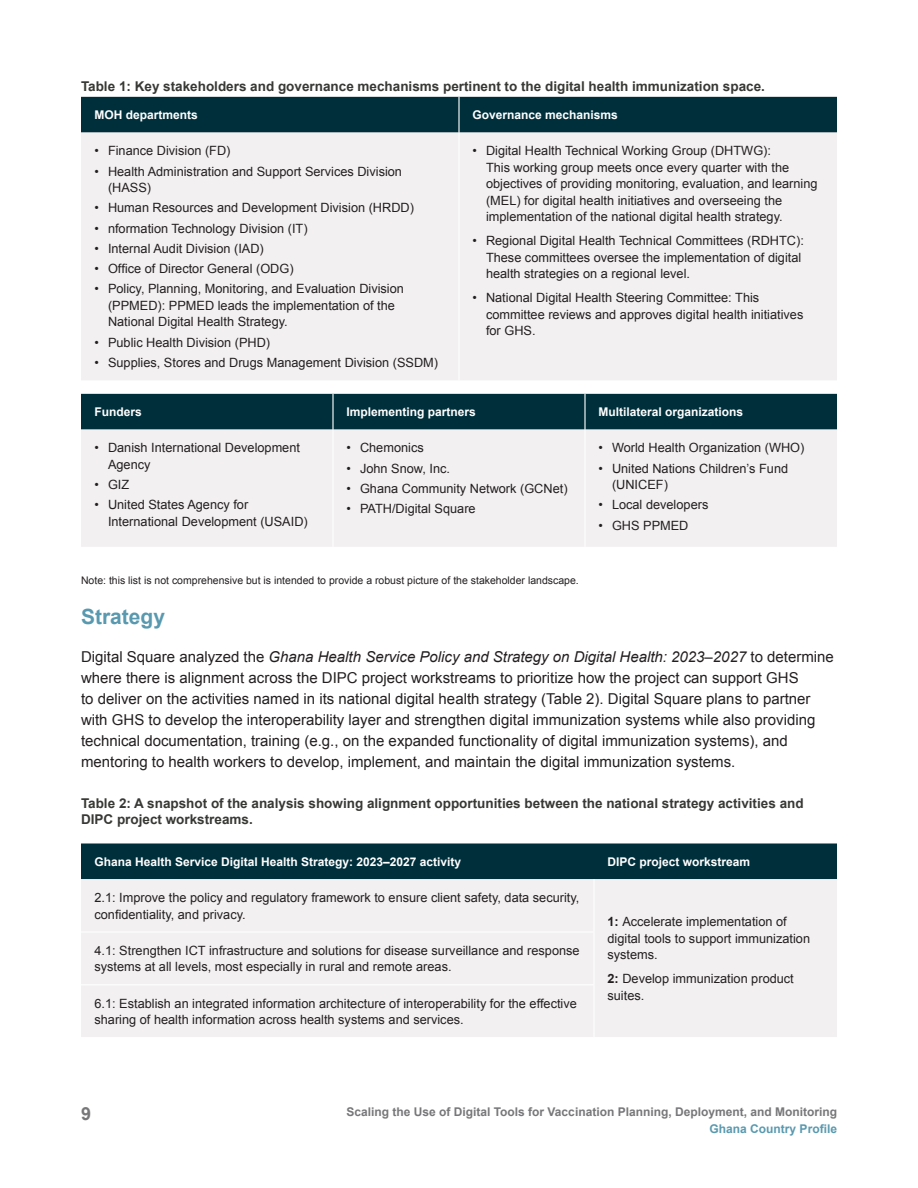
<style>
.page{position:relative;width:918px;height:1188px;background:#fff}
.page>*{position:absolute;margin:0;border:0;box-sizing:border-box;transform-origin:0 0}
.t1{font:700 21px "Arial";color:#5999af}
.t2{font:700 18px "Arial";color:#77777a}
.Text__body{font:15px/21px "Arial";color:#231f20}
.Figure_caption{font:700 13.5px/15.8px "Arial";color:#383935}
.Table_text{font:12.75px/16.5px "Arial";color:#231f20}
.Table_heading_rev{font:700 12px "Arial";color:#fff}
.t3{font:700 12px "Arial";color:#77777a}
.t4{font:700 12px "Arial";color:#5999af}
.Table_note{font:10.5px "Arial";color:#231f20}
.s1{font-style:italic}
.s2{font-weight:700}
</style>
<div class="page">
<div style="left:81px;top:97px;width:756px;height:36px;background:#002f3c"></div>
<div style="left:81px;top:133px;width:756px;height:247px;background:#f3f0f1"></div>
<hr style="left:458px;top:97px;width:2px;height:36px;background:#fff">
<hr style="left:458px;top:133px;width:2px;height:247px;background:#fff">
<div style="left:81px;top:394px;width:756px;height:36px;background:#002f3c"></div>
<div style="left:81px;top:430px;width:756px;height:117px;background:#f3f0f1"></div>
<hr style="left:332px;top:394px;width:2px;height:36px;background:#fff">
<hr style="left:584px;top:394px;width:2px;height:36px;background:#fff">
<hr style="left:332px;top:430px;width:2px;height:117px;background:#fff">
<hr style="left:584px;top:430px;width:2px;height:117px;background:#fff">
<div style="left:81px;top:843px;width:756px;height:36px;background:#002f3c"></div>
<div style="left:81px;top:879px;width:756px;height:158px;background:#f3f0f1"></div>
<hr style="left:81px;top:931px;width:514px;height:2px;background:#fff">
<hr style="left:81px;top:984px;width:514px;height:1px;background:#fff">
<hr style="left:593px;top:879px;width:2px;height:52px;background:#fff">
<hr style="left:593px;top:933px;width:2px;height:51px;background:#fff">
<hr style="left:593px;top:985px;width:2px;height:52px;background:#fff">
<p class="Figure_caption" style="left:81px;top:79px;width:685px">Table 1: Key stakeholders and governance mechanisms pertinent to the digital health immunization space.</p>
<p class="Table_heading_rev" style="left:94px;top:107px;width:105px">MOH departments</p>
<p class="Table_heading_rev" style="left:472px;top:107px;width:147px">Governance mechanisms</p>
<p class="Table_text" style="left:94px;top:143px;width:138px">• Finance Division (FD)</p>
<p class="Table_text" style="left:108px;top:163px;width:296px;text-indent:-14px">• Health Administration and Support Services Division (HASS)</p>
<p class="Table_text" style="left:94px;top:200px;width:321px">• Human Resources and Development Division (HRDD)</p>
<p class="Table_text" style="left:94px;top:220px;width:215px">• nformation Technology Division (IT)</p>
<p class="Table_text" style="left:94px;top:240px;width:171px">• Internal Audit Division (IAD)</p>
<p class="Table_text" style="left:94px;top:261px;width:201px">• Office of Director General (ODG)</p>
<p class="Table_text" style="left:108px;top:281px;width:297px;text-indent:-14px">• Policy, Planning, Monitoring, and Evaluation Division (PPMED): PPMED leads the implementation of the<br>National Digital Health Strategy.</p>
<p class="Table_text" style="left:94px;top:334px;width:177px">• Public Health Division (PHD)</p>
<p class="Table_text" style="left:94px;top:354px;width:345px">• Supplies, Stores and Drugs Management Division (SSDM)</p>
<p class="Table_text" style="left:486px;top:143px;width:333px;text-indent:-14px">• Digital Health Technical Working Group (DHTWG):<br>This working group meets once every quarter with the objectives of providing monitoring, evaluation, and learning (MEL) for digital health initiatives and overseeing the implementation of the national digital health strategy.</p>
<p class="Table_text" style="left:486px;top:233px;width:319px;text-indent:-14px">• Regional Digital Health Technical Committees (RDHTC):<br>These committees oversee the implementation of digital health strategies on a regional level.</p>
<p class="Table_text" style="left:486px;top:290px;width:319px;text-indent:-14px">• National Digital Health Steering Committee: This committee reviews and approves digital health initiatives for GHS.</p>
<p class="Table_heading_rev" style="left:94px;top:404px;width:49px">Funders</p>
<p class="Table_heading_rev" style="left:346px;top:404px;width:131px">Implementing partners</p>
<p class="Table_heading_rev" style="left:598px;top:404px;width:146px">Multilateral organizations</p>
<p class="Table_text" style="left:108px;top:440px;width:194px;text-indent:-14px">• Danish International Development<br>Agency</p>
<p class="Table_text" style="left:94px;top:477px;width:36px">• GIZ</p>
<p class="Table_text" style="left:108px;top:497px;width:201px;text-indent:-14px">• United States Agency for<br>International Development (USAID)</p>
<p class="Table_text" style="left:598px;top:440px;width:207px">• World Health Organization (WHO)</p>
<p class="Table_text" style="left:612px;top:460px;width:178px;text-indent:-14px">• United Nations Children’s Fund (UNICEF)</p>
<p class="Table_text" style="left:598px;top:497px;width:111px">• Local developers</p>
<p class="Table_text" style="left:598px;top:517px;width:92px">• GHS PPMED</p>
<p class="Table_text" style="left:346px;top:440px;width:79px">• Chemonics</p>
<p class="Table_text" style="left:346px;top:460px;width:105px">• John Snow, Inc.</p>
<p class="Table_text" style="left:346px;top:480px;width:223px">• Ghana Community Network (GCNet)</p>
<p class="Table_text" style="left:346px;top:501px;width:131px">• PATH/Digital Square</p>
<p class="Table_note" style="left:81px;top:573px;width:499px">Note: this list is not comprehensive but is intended to provide a robust picture of the stakeholder landscape.</p>
<h2 class="t1" style="left:81px;top:603px;width:86px">Strategy</h2>
<p class="Text__body" style="left:81px;top:646px;width:754px">Digital Square analyzed the <span class="s1">Ghana Health Service Policy and Strategy on Digital Health: 2023–2027</span> to determine where there is alignment across the DIPC project workstreams to prioritize how the project can support GHS<br>to deliver on the activities named in its national digital health strategy (Table 2). Digital Square plans to partner with GHS to develop the interoperability layer and strengthen digital immunization systems while also providing technical documentation, training (e.g., on the expanded functionality of digital immunization systems), and mentoring to health workers to develop, implement, and maintain the digital immunization systems.</p>
<p class="Figure_caption" style="left:81px;top:796px;width:724px">Table 2: A snapshot of the analysis showing alignment opportunities between the national strategy activities and<br>DIPC project workstreams.</p>
<p class="Table_heading_rev" style="left:94px;top:854px;width:368px">Ghana Health Service Digital Health Strategy: 2023–2027 activity</p>
<p class="Table_heading_rev" style="left:608px;top:854px;width:144px">DIPC project workstream</p>
<p class="Table_text" style="left:94px;top:889px;width:486px">2.1: Improve the policy and regulatory framework to ensure client safety, data security, confidentiality, and privacy.</p>
<p class="Table_text" style="left:608px;top:914px;width:204px"><span class="s2">1:</span> Accelerate implementation of digital tools to support immunization systems.</p>
<p class="Table_text" style="left:608px;top:971px;width:188px"><span class="s2">2:</span> Develop immunization product suites.</p>
<p class="Table_text" style="left:94px;top:942px;width:487px">4.1: Strengthen ICT infrastructure and solutions for disease surveillance and response systems at all levels, most especially in rural and remote areas.</p>
<p class="Table_text" style="left:94px;top:995px;width:484px">6.1: Establish an integrated information architecture of interoperability for the effective sharing of health information across health systems and services.</p>
<h2 class="t2" style="left:81px;top:1102px;width:12px">9</h2>
<p class="t3" style="left:347px;top:1104px;width:492px">Scaling the Use of Digital Tools for Vaccination Planning, Deployment, and Monitoring</p>
<p class="t4" style="left:710px;top:1120px;width:129px">Ghana Country Profile</p>
</div>
